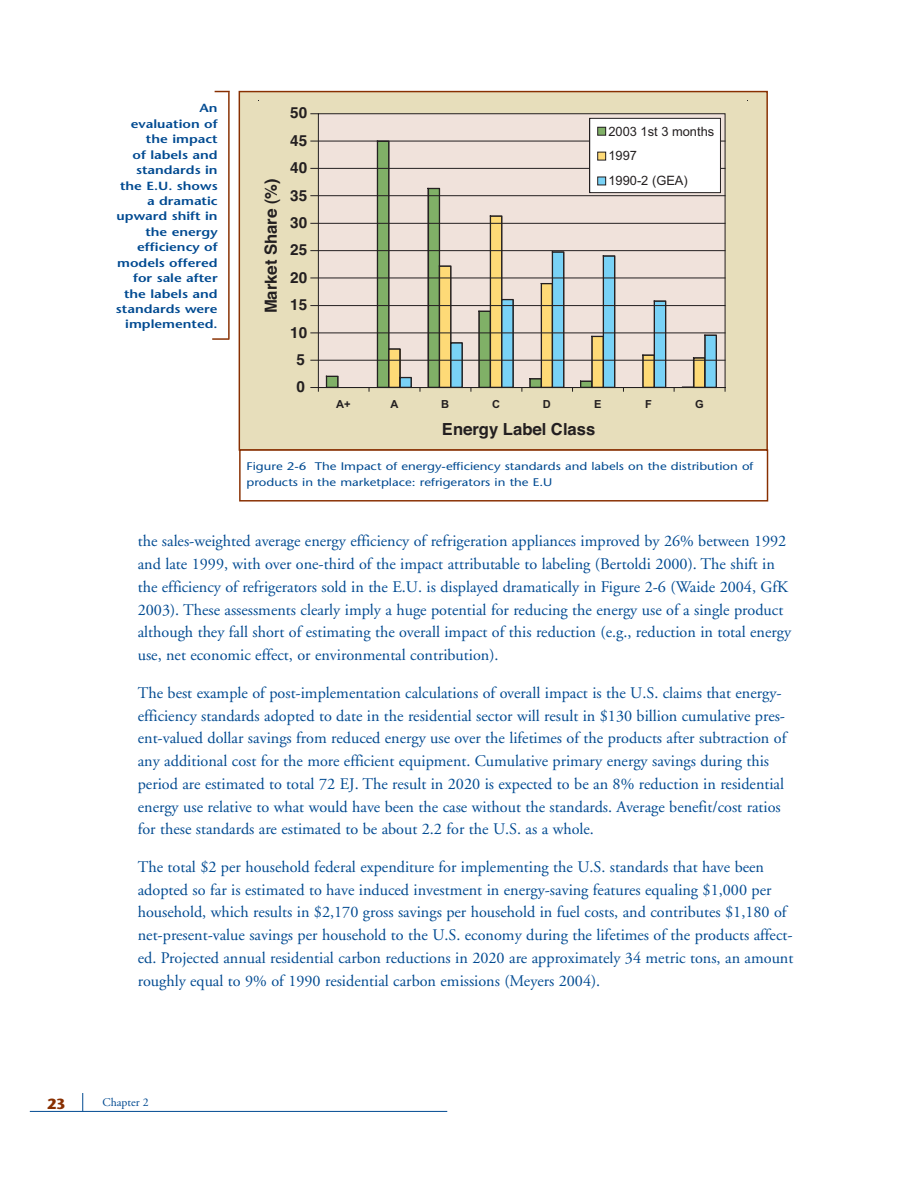
<style>
.page{position:relative;width:918px;height:1188px;background:#fff}
.page>*{position:absolute;margin:0;border:0;box-sizing:border-box;transform-origin:0 0}
.t1{font:700 16.65px "Helvetica";color:#231f20}
.t2{font:16.2px/22.8px "Adobe Garamond";color:#014a91}
.t3{font:700 15.3px "Helvetica";color:#231f20}
.t4{font:700 14.7px "Stone Sans";color:#882f01}
.t5{font:12.9px/24.9px "Arial";color:#231f20}
.t6{font:600 11.7px/15.5px "Stone Sans";color:#014a91;text-align:right;scale:1.2 1}
.t7{font:11.7px "Adobe Garamond";color:#014a91}
.t8{font:700 11.1px "Arial";color:#231f20}
.t9{font:10.95px/15.5px "Stone Sans";color:#014a91;scale:1.2 1}
</style>
<div class="page">
<hr style="left:30px;top:1111px;width:417px;height:1px;background:#014a91">
<svg style="left:82px;top:1093px;width:1px;height:18px"></svg>
<div style="left:239px;top:92px;width:528px;height:358px;background:#e7debb"></div>
<div style="left:318px;top:114px;width:407px;height:274px;background:#f0e2db"></div>
<div style="left:327px;top:376px;width:11px;height:12px;background:#80b067"></div>
<div style="left:326px;top:376px;width:12px;height:12px;border:1px solid #231f20"></div>
<div style="left:378px;top:141px;width:11px;height:247px;background:#80b067"></div>
<div style="left:377px;top:141px;width:12px;height:247px;border:1px solid #231f20"></div>
<div style="left:429px;top:189px;width:11px;height:199px;background:#80b067"></div>
<div style="left:428px;top:188px;width:12px;height:200px;border:1px solid #231f20"></div>
<div style="left:479px;top:311px;width:12px;height:77px;background:#80b067"></div>
<div style="left:479px;top:311px;width:12px;height:77px;border:1px solid #231f20"></div>
<div style="left:530px;top:379px;width:12px;height:9px;background:#80b067"></div>
<div style="left:530px;top:378px;width:12px;height:10px;border:1px solid #231f20"></div>
<div style="left:581px;top:381px;width:11px;height:7px;background:#80b067"></div>
<div style="left:580px;top:381px;width:12px;height:7px;border:1px solid #231f20"></div>
<div style="left:389px;top:349px;width:11px;height:39px;background:#feda77"></div>
<div style="left:389px;top:349px;width:12px;height:39px;border:1px solid #231f20"></div>
<div style="left:388px;top:349px;width:12px;height:39px;border:1px solid #231f20"></div>
<div style="left:440px;top:266px;width:11px;height:122px;background:#feda77"></div>
<div style="left:439px;top:266px;width:12px;height:122px;border:1px solid #231f20"></div>
<div style="left:491px;top:216px;width:11px;height:172px;background:#feda77"></div>
<div style="left:490px;top:216px;width:12px;height:172px;border:1px solid #231f20"></div>
<div style="left:542px;top:284px;width:11px;height:104px;background:#feda77"></div>
<div style="left:541px;top:283px;width:12px;height:105px;border:1px solid #231f20"></div>
<div style="left:592px;top:337px;width:12px;height:51px;background:#feda77"></div>
<div style="left:592px;top:336px;width:12px;height:52px;border:1px solid #231f20"></div>
<div style="left:643px;top:355px;width:11px;height:33px;background:#feda77"></div>
<div style="left:643px;top:355px;width:11px;height:33px;border:1px solid #231f20"></div>
<div style="left:694px;top:358px;width:11px;height:30px;background:#feda77"></div>
<div style="left:693px;top:357px;width:12px;height:31px;border:1px solid #231f20"></div>
<div style="left:400px;top:378px;width:11px;height:10px;background:#79d2f6"></div>
<div style="left:400px;top:377px;width:12px;height:11px;border:1px solid #231f20"></div>
<div style="left:399px;top:377px;width:12px;height:11px;border:1px solid #231f20"></div>
<div style="left:451px;top:343px;width:11px;height:45px;background:#79d2f6"></div>
<div style="left:451px;top:343px;width:12px;height:45px;border:1px solid #231f20"></div>
<div style="left:450px;top:342px;width:12px;height:46px;border:1px solid #231f20"></div>
<div style="left:502px;top:300px;width:11px;height:88px;background:#79d2f6"></div>
<div style="left:502px;top:299px;width:12px;height:89px;border:1px solid #231f20"></div>
<div style="left:501px;top:299px;width:12px;height:89px;border:1px solid #231f20"></div>
<div style="left:553px;top:252px;width:11px;height:136px;background:#79d2f6"></div>
<div style="left:552px;top:252px;width:12px;height:136px;border:1px solid #231f20"></div>
<div style="left:604px;top:256px;width:11px;height:132px;background:#79d2f6"></div>
<div style="left:603px;top:256px;width:12px;height:132px;border:1px solid #231f20"></div>
<div style="left:654px;top:301px;width:12px;height:87px;background:#79d2f6"></div>
<div style="left:654px;top:301px;width:12px;height:87px;border:1px solid #231f20"></div>
<div style="left:705px;top:335px;width:11px;height:53px;background:#79d2f6"></div>
<div style="left:705px;top:335px;width:12px;height:53px;border:1px solid #231f20"></div>
<div style="left:705px;top:335px;width:11px;height:53px;border:1px solid #231f20"></div>
<hr style="left:311px;top:360px;width:414px;height:1px;background:#231f20">
<hr style="left:311px;top:333px;width:414px;height:1px;background:#231f20">
<hr style="left:311px;top:305px;width:414px;height:1px;background:#231f20">
<hr style="left:311px;top:278px;width:414px;height:1px;background:#231f20">
<hr style="left:311px;top:250px;width:414px;height:1px;background:#231f20">
<hr style="left:311px;top:223px;width:414px;height:1px;background:#231f20">
<hr style="left:311px;top:195px;width:414px;height:1px;background:#231f20">
<hr style="left:311px;top:168px;width:414px;height:1px;background:#231f20">
<hr style="left:311px;top:141px;width:414px;height:1px;background:#231f20">
<hr style="left:318px;top:387px;width:407px;height:1px;background:#231f20">
<svg style="left:311px;top:387px;width:8px;height:4px"></svg>
<hr style="left:590px;top:193px;width:130px;height:1px;background:#231f20">
<div style="left:590px;top:118px;width:130px;height:75px;background:#fff"></div>
<div style="left:589px;top:118px;width:132px;height:75px;border:1px solid #231f20"></div>
<div style="left:598px;top:127px;width:8px;height:8px;background:#80b067"></div>
<div style="left:597px;top:127px;width:9px;height:9px;border:1px solid #231f20"></div>
<div style="left:598px;top:152px;width:8px;height:8px;background:#feda77"></div>
<div style="left:597px;top:152px;width:9px;height:8px;border:1px solid #231f20"></div>
<div style="left:598px;top:177px;width:8px;height:8px;background:#79d2f6"></div>
<div style="left:597px;top:177px;width:9px;height:8px;border:1px solid #231f20"></div>
<svg style="left:215px;top:91px;width:15px;height:1px"></svg>
<div style="left:239px;top:449px;width:529px;height:53px;border:1px solid #882f01"></div>
<hr style="left:228px;top:92px;width:2px;height:248px;background:#882f01">
<svg style="left:212px;top:338px;width:17px;height:2px"></svg>
<p class="t6" style="left:116px;top:102px;width:86px">An<br>evaluation of the impact<br>of labels and standards in the E.U. shows a dramatic upward shift in the energy efficiency of models offered for sale after the labels and standards were implemented.</p>
<p class="t1" style="left:265px;top:313px;width:136px;rotate:-90deg">Market Share (%)</p>
<p class="t3" style="left:290px;top:107px;width:19px">50</p>
<p class="t3" style="left:290px;top:135px;width:19px">45</p>
<p class="t3" style="left:290px;top:162px;width:19px">40</p>
<p class="t3" style="left:290px;top:190px;width:19px">35</p>
<p class="t3" style="left:290px;top:217px;width:19px">30</p>
<p class="t3" style="left:290px;top:244px;width:19px">25</p>
<p class="t3" style="left:290px;top:272px;width:19px">20</p>
<p class="t3" style="left:290px;top:299px;width:19px">15</p>
<p class="t3" style="left:290px;top:327px;width:19px">10</p>
<p class="t3" style="left:297px;top:354px;width:10px">5</p>
<p class="t3" style="left:297px;top:382px;width:10px">0</p>
<p class="t5" style="left:608px;top:120px;width:107px">2003 1st 3 months<br>1997<br>1990-2 (GEA)</p>
<p class="t8" style="left:336px;top:398px;width:16px">A+</p>
<p class="t8" style="left:391px;top:398px;width:9px">A</p>
<p class="t8" style="left:441px;top:398px;width:9px">B</p>
<p class="t8" style="left:492px;top:398px;width:9px">C</p>
<p class="t8" style="left:543px;top:398px;width:9px">D</p>
<p class="t8" style="left:594px;top:398px;width:9px">E</p>
<p class="t8" style="left:645px;top:398px;width:8px">F</p>
<p class="t8" style="left:695px;top:398px;width:10px">G</p>
<p class="t1" style="left:442px;top:423px;width:155px">Energy Label Class</p>
<p class="t9" style="left:246px;top:460px;width:424px">Figure 2-6 The Impact of energy-efficiency standards and labels on the distribution of products in the marketplace: refrigerators in the E.U</p>
<p class="t2" style="left:138px;top:531px;width:655px">the sales-weighted average energy efficiency of refrigeration appliances improved by 26% between 1992 and late 1999, with over one-third of the impact attributable to labeling (Bertoldi 2000). The shift in the efficiency of refrigerators sold in the E.U. is displayed dramatically in Figure 2-6 (Waide 2004, GfK 2003). These assessments clearly imply a huge potential for reducing the energy use of a single product although they fall short of estimating the overall impact of this reduction (e.g., reduction in total energy use, net economic effect, or environmental contribution).</p>
<p class="t2" style="left:138px;top:683px;width:650px">The best example of post-implementation calculations of overall impact is the U.S. claims that energy&shy;efficiency standards adopted to date in the residential sector will result in $130 billion cumulative pres&shy;ent-valued dollar savings from reduced energy use over the lifetimes of the products after subtraction of any additional cost for the more efficient equipment. Cumulative primary energy savings during this period are estimated to total 72 EJ. The result in 2020 is expected to be an 8% reduction in residential energy use relative to what would have been the case without the standards. Average benefit/cost ratios for these standards are estimated to be about 2.2 for the U.S. as a whole.</p>
<p class="t2" style="left:138px;top:857px;width:657px">The total $2 per household federal expenditure for implementing the U.S. standards that have been adopted so far is estimated to have induced investment in energy-saving features equaling $1,000 per household, which results in $2,170 gross savings per household in fuel costs, and contributes $1,180 of net-present-value savings per household to the U.S. economy during the lifetimes of the products affect&shy;ed. Projected annual residential carbon reductions in 2020 are approximately 34 metric tons, an amount roughly equal to 9% of 1990 residential carbon emissions (Meyers 2004).</p>
<p class="t4" style="left:47px;top:1098px;width:20px">23</p>
<p class="t7" style="left:103px;top:1097px;width:48px">Chapter 2</p>
</div>
